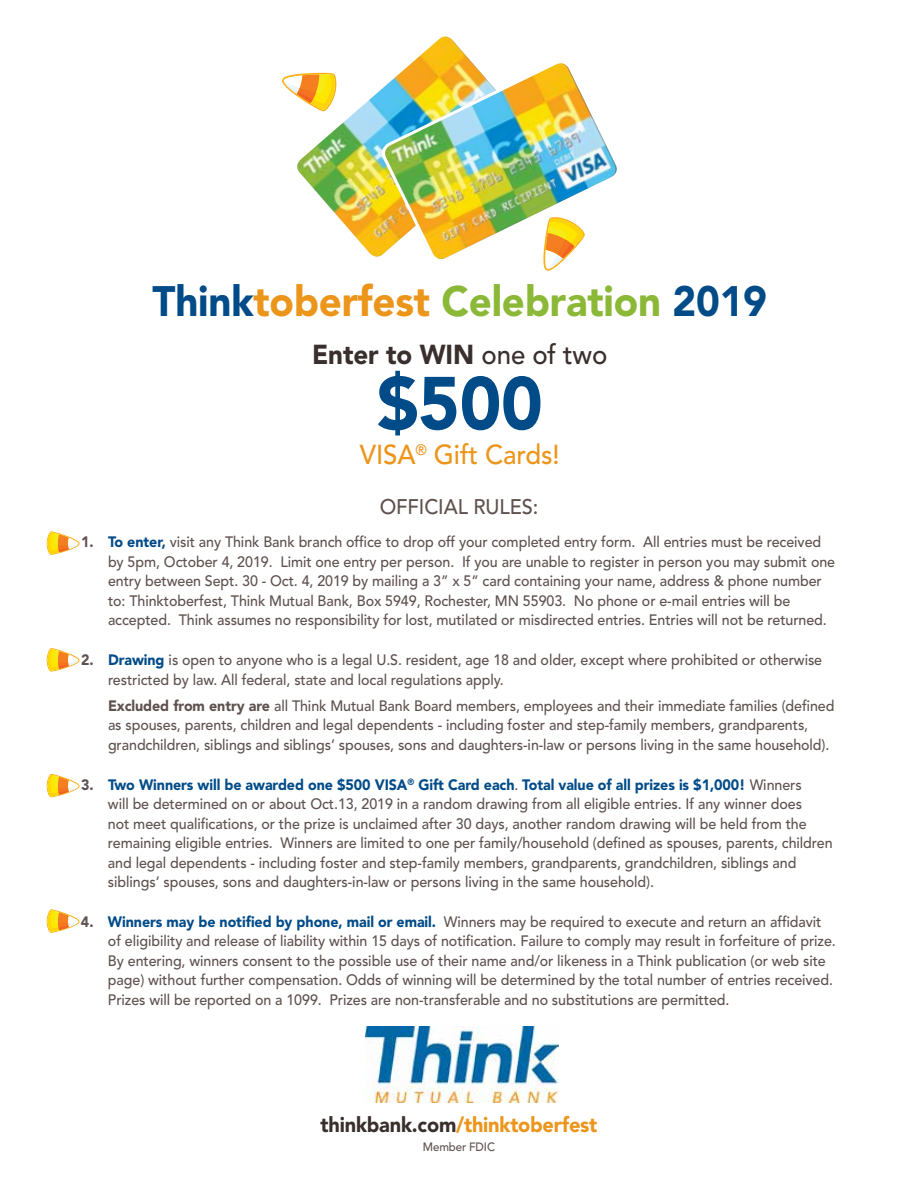
<style>
.page{position:relative;width:918px;height:1188px;background:#fff}
.page>*{position:absolute;margin:0;border:0;box-sizing:border-box;transform-origin:0 0}
.t1{font:900 74.25px "Avenir";color:#004b88;scale:.95 1}
.t2{font:900 42.3px "Avenir";letter-spacing:-.005em;color:#8bb836;scale:.95 1}
.t3{font:900 27.3px "Avenir";letter-spacing:-.005em;color:#392f2d;scale:.95 1}
.t4{font:500 27.3px "Avenir";letter-spacing:-.005em;color:#ec951b;scale:.95 1}
.t5{font:900 21px "Avenir";letter-spacing:-.01em;color:#ec951b;scale:.95 1}
.t6{font:500 21px "Avenir";letter-spacing:-.005em;color:#5e514e;scale:.95 1}
.t7{font:500 15px/19.5px "Avenir";letter-spacing:-.005em;color:#5e514e;scale:.95 1}
.t8{font:500 12px "Avenir";letter-spacing:-.01em;color:#5e514e;scale:.95 1}
.s1{color:#004b88}
.s2{color:#ec951b}
.s3{font-weight:500}
.s4{font-weight:900}
.s5{font-weight:900;color:#004b88}
.s6{color:#392f2d}
</style>
<div class="page">
<img style="left:365px;top:1027px;width:194px;height:75px">
<img style="left:297px;top:36px;width:171px;height:221px">
<img style="left:380px;top:58px;width:237px;height:202px">
<svg style="left:537px;top:215px;width:47px;height:56px"></svg>
<svg style="left:48px;top:531px;width:32px;height:24px"></svg>
<svg style="left:48px;top:648px;width:32px;height:24px"></svg>
<svg style="left:48px;top:774px;width:32px;height:23px"></svg>
<svg style="left:48px;top:909px;width:32px;height:24px"></svg>
<svg style="left:282px;top:70px;width:55px;height:41px"></svg>
<h2 class="t2" style="left:153px;top:275px;width:648px"><span class="s1">Think</span><span class="s2">toberfest</span> Celebration <span class="s1">2019</span></h2>
<h3 class="t3" style="left:312px;top:338px;width:312px">Enter to WIN <span class="s3">one of two</span></h3>
<h1 class="t1" style="left:377px;top:359px;width:176px">$500</h1>
<h3 class="t4" style="left:360px;top:438px;width:212px">VISA<sup>®</sup> Gift Cards!</h3>
<h3 class="t6" style="left:380px;top:495px;width:168px">OFFICIAL RULES:</h3>
<p class="t7" style="left:108px;top:533px;width:767px;text-indent:-27px"><span class="s4">1.</span> <span class="s5">To enter,</span> visit any Think Bank branch office to drop off your completed entry form. All entries must be received by 5pm, October 4, 2019. Limit one entry per person. If you are unable to register in person you may submit one entry between Sept. 30 - Oct. 4, 2019 by mailing a 3” x 5” card containing your name, address &amp; phone number to: Thinktoberfest, Think Mutual Bank, Box 5949, Rochester, MN 55903. No phone or e-mail entries will be accepted. Think assumes no responsibility for lost, mutilated or misdirected entries. Entries will not be returned.</p>
<p class="t7" style="left:108px;top:651px;width:753px;text-indent:-27px"><span class="s4">2.</span> <span class="s5">Drawing</span> is open to anyone who is a legal U.S. resident, age 18 and older, except where prohibited or otherwise restricted by law. All federal, state and local regulations apply.</p>
<p class="t7" style="left:108px;top:696px;width:766px"><span class="s4">Excluded from entry are</span> all Think Mutual Bank Board members, employees and their immediate families (defined as spouses, parents, children and legal dependents - including foster and step-family members, grandparents, grandchildren, siblings and siblings’ spouses, sons and daughters-in-law or persons living in the same household).</p>
<p class="t7" style="left:108px;top:775px;width:764px;text-indent:-27px"><span class="s4">3.</span> <span class="s5">Two Winners will be awarded one $500 VISA</span><sup>®</sup> <span class="s5">Gift Card each</span>. <span class="s5">Total value of all prizes is $1,000!</span> Winners<br>will be determined on or about Oct.13, 2019 in a random drawing from all eligible entries. If any winner does<br>not meet qualifications, or the prize is unclaimed after 30 days, another random drawing will be held from the remaining eligible entries. Winners are limited to one per family/household (defined as spouses, parents, children and legal dependents - including foster and step-family members, grandparents, grandchildren, siblings and siblings’ spouses, sons and daughters-in-law or persons living in the same household).</p>
<p class="t7" style="left:108px;top:912px;width:768px;text-indent:-27px"><span class="s4">4.</span> <span class="s5">Winners may be notified by phone, mail or email.</span> Winners may be required to execute and return an affidavit of eligibility and release of liability within 15 days of notification. Failure to comply may result in forfeiture of prize.<br>By entering, winners consent to the possible use of their name and/or likeness in a Think publication (or web site page) without further compensation. Odds of winning will be determined by the total number of entries received.<br>Prizes will be reported on a 1099. Prizes are non-transferable and no substitutions are permitted.</p>
<h3 class="t5" style="left:321px;top:1112px;width:293px"><span class="s6">thinkbank.com</span>/thinktoberfest</h3>
<p class="t8" style="left:423px;top:1140px;width:77px">Member FDIC</p>
</div>
